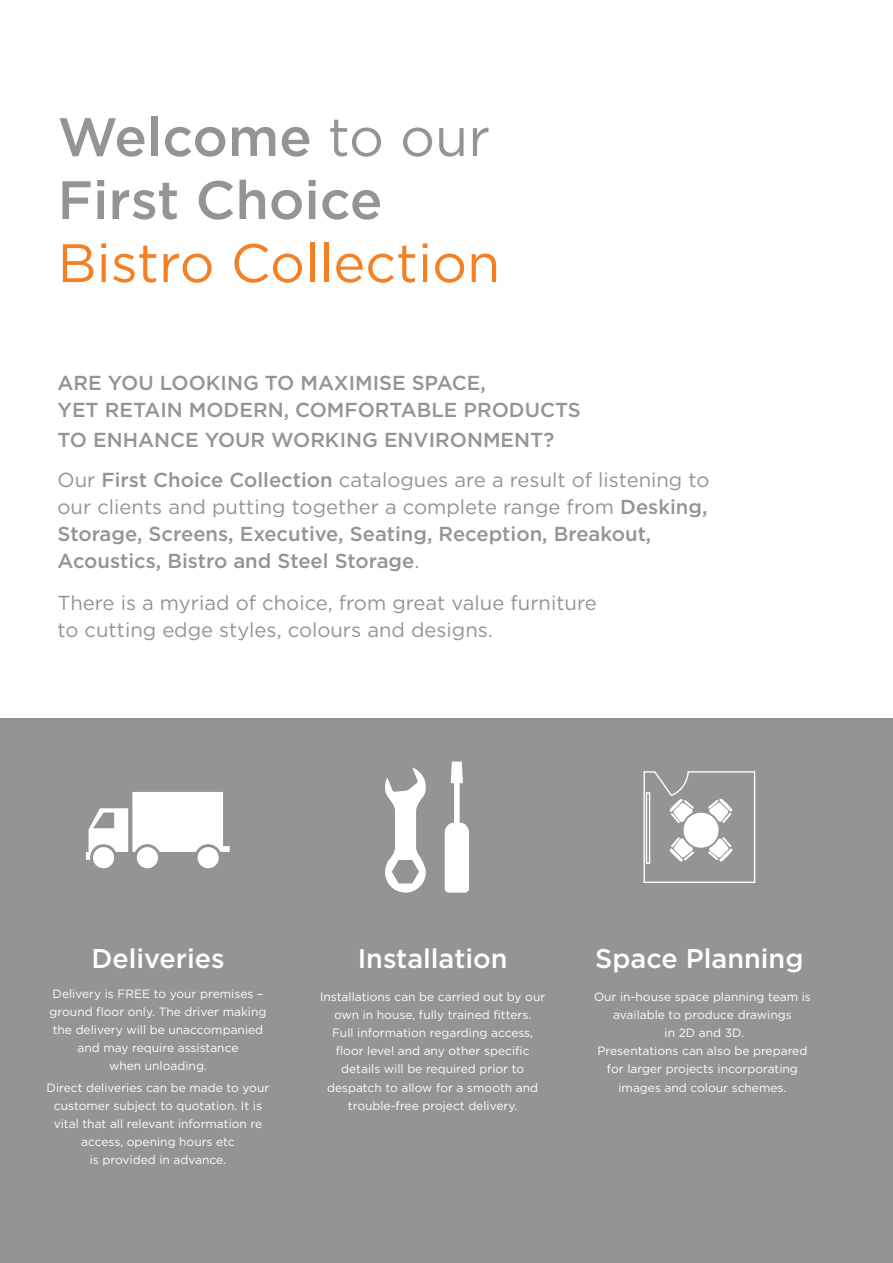
<style>
.page{position:relative;width:893px;height:1263px;background:#fff}
.page>*{position:absolute;margin:0;border:0;box-sizing:border-box;transform-origin:0 0}
.t1{font:500 54px/63px "Gotham HTF";color:#949494}
.t2{font:54px "Gotham HTF";color:#f58024}
.t3{font:500 27px "Gotham HTF";color:#fff}
.t4{font:500 20.25px/27px "Gotham HTF";color:#949494}
.t5{font:20.25px/27px "Gotham HTF";color:#949494}
.t6{font:12px/18px "Gotham HTF";color:#fff;text-align:center}
.s1{font-weight:400}
</style>
<div class="page">
<div style="left:0;top:719px;width:893px;height:544px;background:#949494"></div>
<svg style="left:385px;top:767px;width:41px;height:126px"></svg>
<svg style="left:445px;top:761px;width:24px;height:132px"></svg>
<svg style="left:643px;top:771px;width:113px;height:112px"></svg>
<div style="left:646px;top:792px;width:4px;height:72px;border:1px solid #fff"></div>
<div style="left:198px;top:847px;width:21px;height:21px;background:#fff;border-radius:50%"></div>
<div style="left:137px;top:847px;width:21px;height:21px;background:#fff;border-radius:50%"></div>
<div style="left:93px;top:847px;width:21px;height:21px;background:#fff;border-radius:50%"></div>
<svg style="left:86px;top:792px;width:144px;height:68px"></svg>
<h1 class="t1" style="left:58px;top:104px;width:434px">Welcome <span class="s1">to our<br></span>First Choice</h1>
<h1 class="t2" style="left:58px;top:233px;width:444px">Bistro Collection</h1>
<h3 class="t4" style="left:58px;top:369px;width:525px">ARE YOU LOOKING TO MAXIMISE SPACE,<br>YET RETAIN MODERN, COMFORTABLE PRODUCTS</h3>
<h3 class="t4" style="left:58px;top:420px;width:653px;line-height:39.8px">TO ENHANCE YOUR WORKING ENVIRONMENT?<br><span class="s1">Our</span> First Choice Collection <span class="s1">catalogues are a result of listening to</span></h3>
<h3 class="t4" style="left:58px;top:493px;width:651px"><span class="s1">our clients and putting together a complete range from</span> Desking,<br>Storage, Screens, Executive, Seating, Reception, Breakout,<br>Acoustics, Bistro and Steel Storage<span class="s1">.</span></h3>
<h3 class="t5" style="left:58px;top:589px;width:541px">There is a myriad of choice, from great value furniture to cutting edge styles, colours and designs.</h3>
<h2 class="t3" style="left:91px;top:943px;width:135px">Deliveries</h2>
<h2 class="t3" style="left:358px;top:943px;width:151px">Installation</h2>
<h2 class="t3" style="left:595px;top:943px;width:210px">Space Planning</h2>
<p class="t6" style="left:50px;top:984px;width:218px">Delivery is FREE to your premises – ground floor only. The driver making the delivery will be unaccompanied and may require assistance<br>when unloading.</p>
<p class="t6" style="left:47px;top:1078px;width:224px">Direct deliveries can be made to your customer subject to quotation. It is vital that all relevant information re access, opening hours etc<br>is provided in advance.</p>
<p class="t6" style="left:320px;top:988px;width:227px">Installations can be carried out by our own in house, fully trained fitters.<br>Full information regarding access, floor level and any other specific details will be required prior to despatch to allow for a smooth and trouble-free project delivery.</p>
<p class="t6" style="left:594px;top:988px;width:218px">Our in-house space planning team is available to produce drawings<br>in 2D and 3D.<br>Presentations can also be prepared for larger projects incorporating images and colour schemes.</p>
</div>
